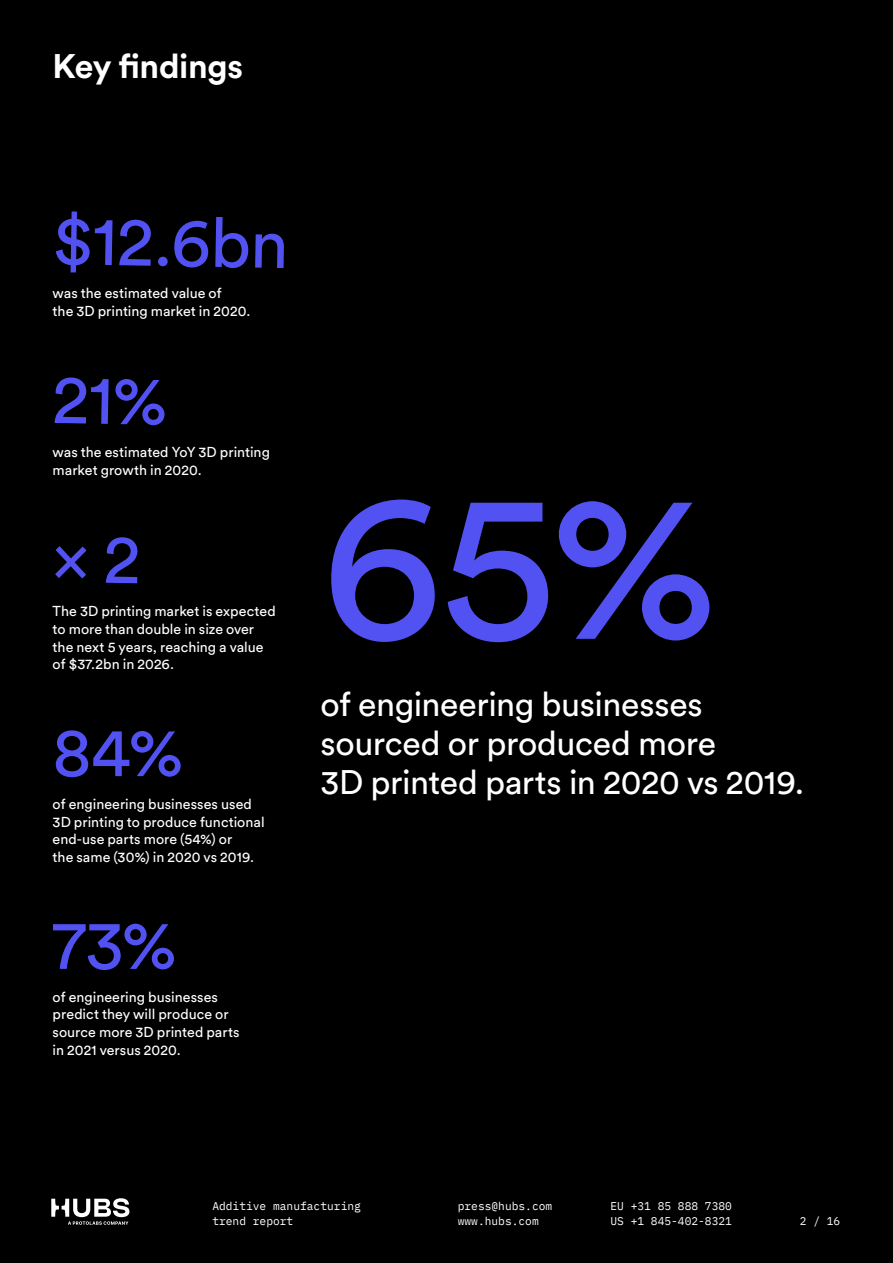
<style>
.page{position:relative;width:893px;height:1263px;background:#000}
.page>*{position:absolute;margin:0;border:0;box-sizing:border-box;transform-origin:0 0}
.t1{font:210px "Circular Std";color:#5252f2}
.t2{font:69px "Circular Std";color:#5252f2}
.t3{font:33.75px/39px "Circular Std";letter-spacing:-.01em;color:#fff}
.t4{font:700 33.75px "Circular Std";letter-spacing:-.015em;color:#fff}
.t5{font:14.25px/17.7px "Circular Std";letter-spacing:.005em;color:#fff}
.t6{font:11.25px/15px "IBM Plex Mono";color:#fff}
</style>
<div class="page">
<svg style="left:51px;top:1198px;width:78px;height:27px"></svg>
<h3 class="t4" style="left:53px;top:44px;width:192px">Key findings</h3>
<h2 class="t2" style="left:53px;top:198px;width:238px;rotate:1deg">$12.6bn</h2>
<p class="t5" style="left:53px;top:284px;width:199px">was the estimated value of<br>the 3D printing market in 2020.</p>
<p class="t5" style="left:53px;top:443px;width:219px">was the estimated YoY 3D printing market growth in 2020.</p>
<p class="t5" style="left:53px;top:602px;width:225px">The 3D printing market is expected to more than double in size over the next 5 years, reaching a value of $37.2bn in 2026.</p>
<h2 class="t2" style="left:53px;top:710px;width:133px">84%</h2>
<p class="t5" style="left:53px;top:795px;width:213px">of engineering businesses used<br>3D printing to produce functional end-use parts more (54%) or<br>the same (30%) in 2020 vs 2019.</p>
<h2 class="t2" style="left:53px;top:903px;width:126px">73%</h2>
<p class="t5" style="left:53px;top:988px;width:189px">of engineering businesses predict they will produce or source more 3D printed parts in 2021 versus 2020.</p>
<h1 class="t1" style="left:320px;top:438px;width:400px">65%</h1>
<h3 class="t3" style="left:320px;top:684px;width:485px">of engineering businesses sourced or produced more<br>3D printed parts in 2020 vs 2019.</h3>
<p class="t6" style="left:458px;top:1197px;width:96px">press@hubs.com www.hubs.com</p>
<p class="t6" style="left:212px;top:1197px;width:150px">Additive manufacturing trend report</p>
<p class="t6" style="left:610px;top:1197px;width:123px">EU +31 85 888 7380<br>US +1 845-402-8321</p>
<p class="t6" style="left:800px;top:1212px;width:42px">2 / 16</p>
</div>
